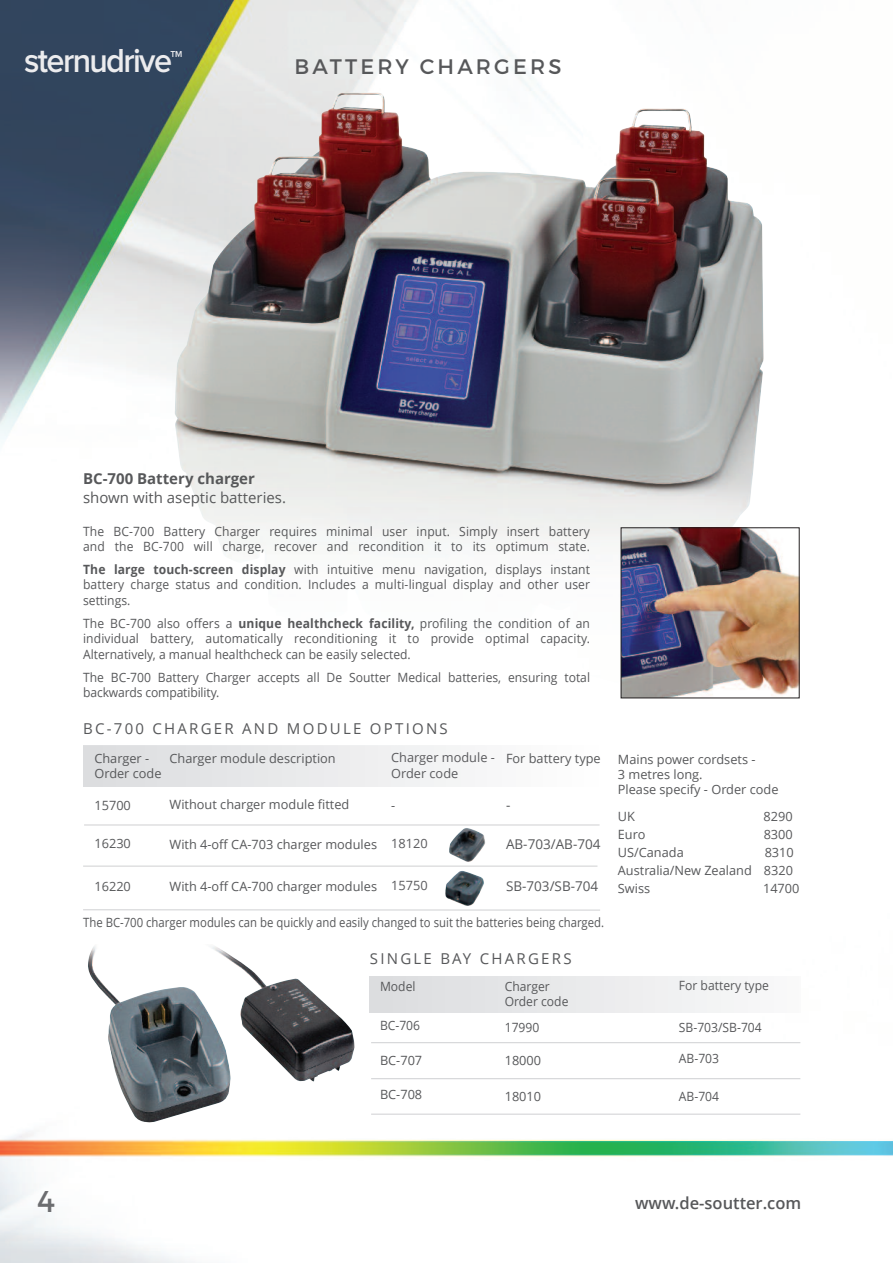
<style>
.page{position:relative;width:893px;height:1263px;background:#fff}
.page>*{position:absolute;margin:0;border:0;box-sizing:border-box;transform-origin:0 0}
.t1{font:600 34.5px "Proxima Nova";letter-spacing:-.05em;color:#ececee;scale:.94 1}
.t2{font:30px "Montserrat";color:#6c6d70}
.t3{font:21px "Montserrat";letter-spacing:.15em;color:#57585a}
.t4{font:600 16.5px "Open Sans";color:#57585a}
.t5{font:15px "Open Sans";letter-spacing:.15em;color:#57585a}
.t6{font:15px "Open Sans";color:#57585a}
.t7{font:700 15px "Open Sans";color:#57585a}
.t8{font:13.5px "Open Sans";color:#57585a}
.t9{font:12.75px/15.5px "Open Sans";color:#57585a;scale:.95 1}
.t10{font:12.75px/15px "Open Sans";color:#57585a}
.t11{font:12.75px "Open Sans";color:#57585a;scale:.89 1}
.t12{font:12.75px/15.5px "Open Sans";color:#5a5a5d}
.t13{font:600 9px "Proxima Nova";color:#ececee;scale:.96 1}
.s1{font-weight:700}
</style>
<div class="page">
<img style="left:0;top:0;width:893px;height:1263px">
<img style="left:176px;top:93px;width:587px;height:595px">
<img style="left:83px;top:746px;width:522px;height:41px">
<img style="left:623px;top:529px;width:174px;height:167px">
<div style="left:621px;top:527px;width:178px;height:171px;border:1px solid #231f20"></div>
<hr style="left:84px;top:825px;width:516px;height:1px;background:#cfd0d2">
<hr style="left:83px;top:866px;width:514px;height:1px;background:#cfd0d2">
<hr style="left:83px;top:909px;width:517px;height:1px;background:#cfd0d2">
<div style="left:370px;top:976px;width:430px;height:37px;background:linear-gradient(to right,#dbdcde,#f9f9fa)"></div>
<hr style="left:371px;top:1042px;width:429px;height:1px;background:#cfd0d2">
<hr style="left:371px;top:1078px;width:429px;height:1px;background:#cfd0d2">
<hr style="left:371px;top:1114px;width:429px;height:1px;background:#cfd0d2">
<img style="left:449px;top:828px;width:37px;height:34px">
<img style="left:445px;top:870px;width:39px;height:38px">
<img style="left:88px;top:944px;width:266px;height:178px">
<h1 class="t1" style="left:24px;top:49px;width:159px">sternudrive</h1>
<p class="t13" style="left:170px;top:51px;width:14px">TM</p>
<h3 class="t3" style="left:295px;top:58px;width:268px">BATTERY CHARGERS</h3>
<p class="t7" style="left:83px;top:467px;width:173px">BC-700 Battery charger</p>
<p class="t6" style="left:83px;top:487px;width:205px">shown with aseptic batteries.</p>
<p class="t9" style="left:83px;top:523px;width:535px">The BC-700 Battery Charger requires minimal user input. Simply insert battery and the BC-700 will charge, recover and recondition it to its optimum state.</p>
<p class="t9" style="left:83px;top:561px;width:535px;text-align:justify"><span class="s1">The large touch-screen display</span> with intuitive menu navigation, displays instant battery charge status and condition. Includes a multi-lingual display and other user settings.</p>
<p class="t9" style="left:83px;top:615px;width:535px;text-align:justify">The BC-700 also offers a <span class="s1">unique healthcheck facility,</span> profiling the condition of an individual battery, automatically reconditioning it to provide optimal capacity.<br>Alternatively, a manual healthcheck can be easily selected.</p>
<p class="t9" style="left:83px;top:669px;width:535px">The BC-700 Battery Charger accepts all De Soutter Medical batteries, ensuring total backwards compatibility.</p>
<p class="t5" style="left:83px;top:718px;width:366px">BC-700 CHARGER AND MODULE OPTIONS</p>
<p class="t10" style="left:170px;top:750px;width:168px">Charger module description</p>
<p class="t10" style="left:170px;top:796px;width:181px">Without charger module fitted</p>
<p class="t10" style="left:170px;top:836px;width:209px">With 4-off CA-703 charger modules</p>
<p class="t10" style="left:170px;top:878px;width:209px">With 4-off CA-700 charger modules</p>
<p class="t12" style="left:391px;top:750px;width:105px">Charger module -<br>Order code</p>
<p class="t12" style="left:391px;top:797px;width:6px">-</p>
<p class="t12" style="left:391px;top:836px;width:38px">18120</p>
<p class="t12" style="left:391px;top:878px;width:38px">15750</p>
<p class="t10" style="left:94px;top:750px;width:69px;line-height:15.9px">Charger -<br>Order code</p>
<p class="t10" style="left:94px;top:798px;width:38px">15700</p>
<p class="t10" style="left:94px;top:836px;width:38px">16230</p>
<p class="t10" style="left:94px;top:878px;width:38px">16220</p>
<p class="t10" style="left:506px;top:750px;width:96px">For battery type</p>
<p class="t8" style="left:506px;top:795px;width:6px">-</p>
<p class="t8" style="left:506px;top:834px;width:96px">AB-703/AB-704</p>
<p class="t8" style="left:506px;top:877px;width:94px">SB-703/SB-704</p>
<p class="t11" style="left:83px;top:913px;width:587px">The BC-700 charger modules can be quickly and easily changed to suit the batteries being charged.</p>
<p class="t5" style="left:370px;top:948px;width:203px">SINGLE BAY CHARGERS</p>
<p class="t9" style="left:505px;top:978px;width:69px">Charger<br>Order code</p>
<p class="t9" style="left:505px;top:1019px;width:38px">17990</p>
<p class="t10" style="left:505px;top:1052px;width:38px">18000</p>
<p class="t10" style="left:505px;top:1088px;width:38px">18010</p>
<p class="t9" style="left:380px;top:978px;width:39px">Model</p>
<p class="t9" style="left:380px;top:1017px;width:44px">BC-706</p>
<p class="t10" style="left:380px;top:1052px;width:44px">BC-707</p>
<p class="t10" style="left:380px;top:1086px;width:44px">BC-708</p>
<p class="t10" style="left:618px;top:751px;width:162px">Mains power cordsets -<br>3 metres long.<br>Please specify - Order code</p>
<p class="t10" style="left:618px;top:808px;width:19px">UK</p>
<p class="t10" style="left:763px;top:808px;width:31px">8290</p>
<p class="t10" style="left:618px;top:826px;width:29px">Euro</p>
<p class="t10" style="left:764px;top:826px;width:31px">8300</p>
<p class="t10" style="left:618px;top:844px;width:67px">US/Canada</p>
<p class="t10" style="left:618px;top:843px;width:177px;line-height:18px;text-align:justify;text-indent:147px">8310<br>Australia/New Zealand 8320<br>Swiss</p>
<p class="t10" style="left:763px;top:880px;width:38px">14700</p>
<p class="t9" style="left:679px;top:978px;width:96px">For battery type</p>
<p class="t9" style="left:679px;top:1019px;width:89px">SB-703/SB-704</p>
<p class="t9" style="left:679px;top:1050px;width:44px">AB-703</p>
<p class="t9" style="left:679px;top:1088px;width:44px">AB-704</p>
<h2 class="t2" style="left:37px;top:1190px;width:19px">4</h2>
<p class="t4" style="left:635px;top:1191px;width:168px">www.de-soutter.com</p>
</div>
